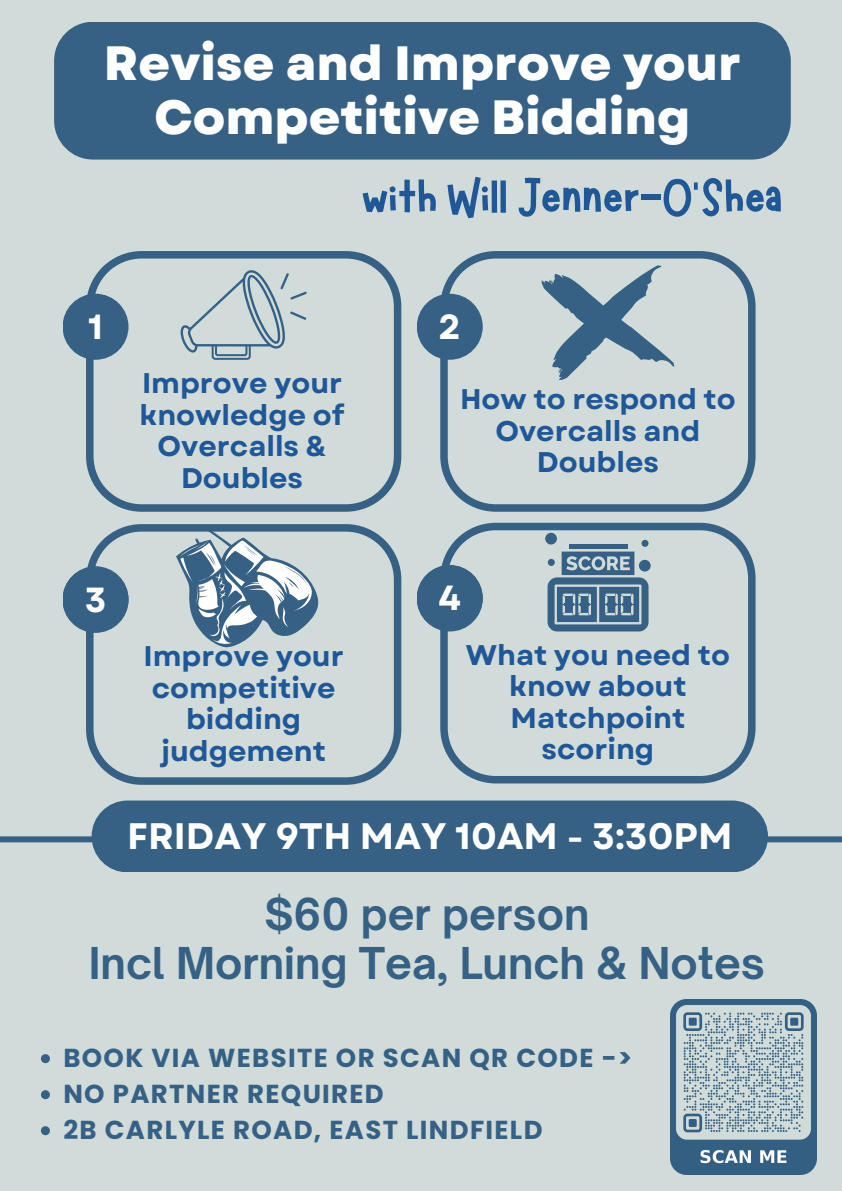
<style>
.page{position:relative;width:842px;height:1191px;background:#fff}
.page>*{position:absolute;margin:0;border:0;box-sizing:border-box;transform-origin:0 0}
.t1{font:55.6px "Marykate";letter-spacing:-.02em;color:#1f5797}
.t2{font:800 48.1px/53.2px "Garet";color:#fff;text-align:center}
.t3{font:700 42px/48.8px "Open Sauce One";color:#366184;text-align:center}
.t4{font:700 36.8px "Garet";color:#fff}
.t5{font:700 34.8px "Garet";color:#fff}
.t6{font:700 28.4px/31.5px "Garet";color:#1f5797;text-align:center}
.t7{font:700 26px "Poppins";letter-spacing:.05em;color:#366184}
.t8{font:700 19.8px "Garet";color:#fff}
</style>
<div class="page">
<div style="left:0;top:0;width:842px;height:1190px;background:#d1dcda"></div>
<div style="left:0;top:836px;width:842px;height:6px;background:#366184"></div>
<div style="left:92px;top:800px;width:676px;height:72px;background:#366184;border-radius:36px"></div>
<svg style="left:86px;top:251px;width:315px;height:260px"></svg>
<div style="left:63px;top:294px;width:66px;height:66px;background:#366184;border-radius:50%"></div>
<svg style="left:86px;top:524px;width:315px;height:260px"></svg>
<div style="left:54px;top:22px;width:737px;height:137px;background:#366184;border-radius:39px"></div>
<svg style="left:181px;top:270px;width:126px;height:90px"></svg>
<svg style="left:440px;top:251px;width:315px;height:260px"></svg>
<div style="left:417px;top:294px;width:66px;height:66px;background:#366184;border-radius:50%"></div>
<div style="left:63px;top:566px;width:66px;height:66px;background:#366184;border-radius:50%"></div>
<svg style="left:154px;top:497px;width:179px;height:181px"></svg>
<svg style="left:440px;top:522px;width:315px;height:261px"></svg>
<div style="left:417px;top:565px;width:66px;height:66px;background:#366184;border-radius:50%"></div>
<div style="left:545px;top:532px;width:12px;height:12px;background:#366184;border-radius:50%"></div>
<svg style="left:639px;top:559px;width:12px;height:12px"></svg>
<div style="left:569px;top:544px;width:58px;height:5px;background:#366184"></div>
<div style="left:641px;top:540px;width:7px;height:7px;background:#366184;border-radius:50%"></div>
<svg style="left:547px;top:551px;width:101px;height:80px"></svg>
<svg style="left:41px;top:1054px;width:9px;height:9px"></svg>
<svg style="left:41px;top:1090px;width:9px;height:9px"></svg>
<svg style="left:41px;top:1126px;width:9px;height:9px"></svg>
<img style="left:670px;top:999px;width:146px;height:175px">
<p class="t2" style="left:104px;top:37px;width:638px">Revise and Improve your<br>Competitive Bidding</p>
<p class="t1" style="left:361px;top:161px;width:424px">with Will Jenner-O’Shea</p>
<p class="t5" style="left:88px;top:301px;width:16px">1</p>
<p class="t5" style="left:439px;top:301px;width:24px">2</p>
<p class="t6" style="left:140px;top:368px;width:207px">Improve your knowledge of<br>Overcalls &amp;<br>Doubles</p>
<p class="t6" style="left:460px;top:383px;width:277px">How to respond to<br>Overcalls and<br>Doubles</p>
<p class="t5" style="left:85px;top:574px;width:23px">3</p>
<h1 class="t8" style="left:82px;top:584px;width:29px">#3</h1>
<p class="t6" style="left:144px;top:640px;width:202px">Improve your competitive bidding judgement</p>
<p class="t5" style="left:438px;top:573px;width:24px">4</p>
<p class="t8" style="left:436px;top:583px;width:29px">#3</p>
<p class="t6" style="left:466px;top:639px;width:266px">What you need to know about<br>Matchpoint scoring</p>
<h2 class="t4" style="left:127px;top:809px;width:607px">FRIDAY 9TH MAY 10AM - 3:30PM</h2>
<p class="t3" style="left:89px;top:889px;width:678px">$60 per person<br>Incl Morning Tea, Lunch &amp; Notes</p>
<p class="t7" style="left:63px;top:1039px;width:570px">BOOK VIA WEBSITE OR SCAN QR CODE -&gt;</p>
<p class="t7" style="left:63px;top:1075px;width:322px">NO PARTNER REQUIRED</p>
<h4 class="t7" style="left:63px;top:1111px;width:481px">2B CARLYLE ROAD, EAST LINDFIELD</h4>
</div>
